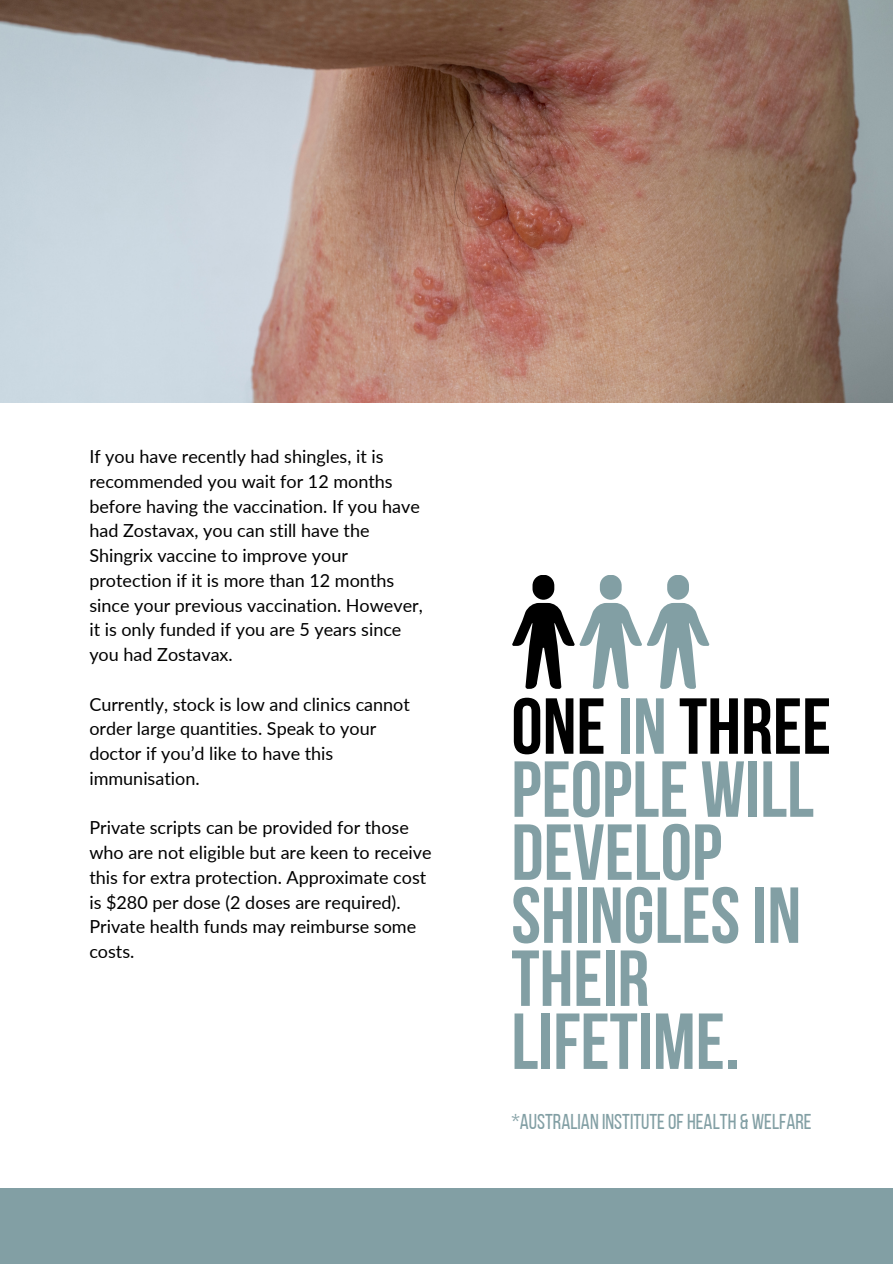
<style>
.page{position:relative;width:893px;height:1264px;background:#fff}
.page>*{position:absolute;margin:0;border:0;box-sizing:border-box;transform-origin:0 0}
.t1{font:700 79.2px/63px "Bebas Neue";color:#829fa4}
.t2{font:21.45px "Bebas Neue";color:#829fa4}
.t3{font:18px/24.8px "Lato";color:#000}
.s1{color:#000}
</style>
<div class="page">
<img style="left:0;top:0;width:892px;height:402px">
<div style="left:0;top:1188px;width:892px;height:75px;background:#829fa4"></div>
<svg style="left:512px;top:575px;width:197px;height:113px"></svg>
<p class="t3" style="left:89px;top:443px;width:335px">If you have recently had shingles, it is recommended you wait for 12 months before having the vaccination. If you have had Zostavax, you can still have the Shingrix vaccine to improve your protection if it is more than 12 months since your previous vaccination. However, it is only funded if you are 5 years since you had Zostavax.</p>
<p class="t3" style="left:89px;top:691px;width:322px">Currently, stock is low and clinics cannot order large quantities. Speak to your doctor if you’d like to have this immunisation.</p>
<p class="t3" style="left:89px;top:815px;width:344px">Private scripts can be provided for those who are not eligible but are keen to receive this for extra protection. Approximate cost is $280 per dose (2 doses are required).<br>Private health funds may reimburse some costs.</p>
<p class="t1" style="left:511px;top:702px;width:321px"><span class="s1">ONE</span> IN <span class="s1">THREE<br></span>PEOPLE WILL<br>DEVELOP<br>SHINGLES IN<br>THEIR<br>LIFETIME.</p>
<p class="t2" style="left:511px;top:1112px;width:302px">*AUSTRALIAN INSTITUTE OF HEALTH &amp; WELFARE</p>
</div>
